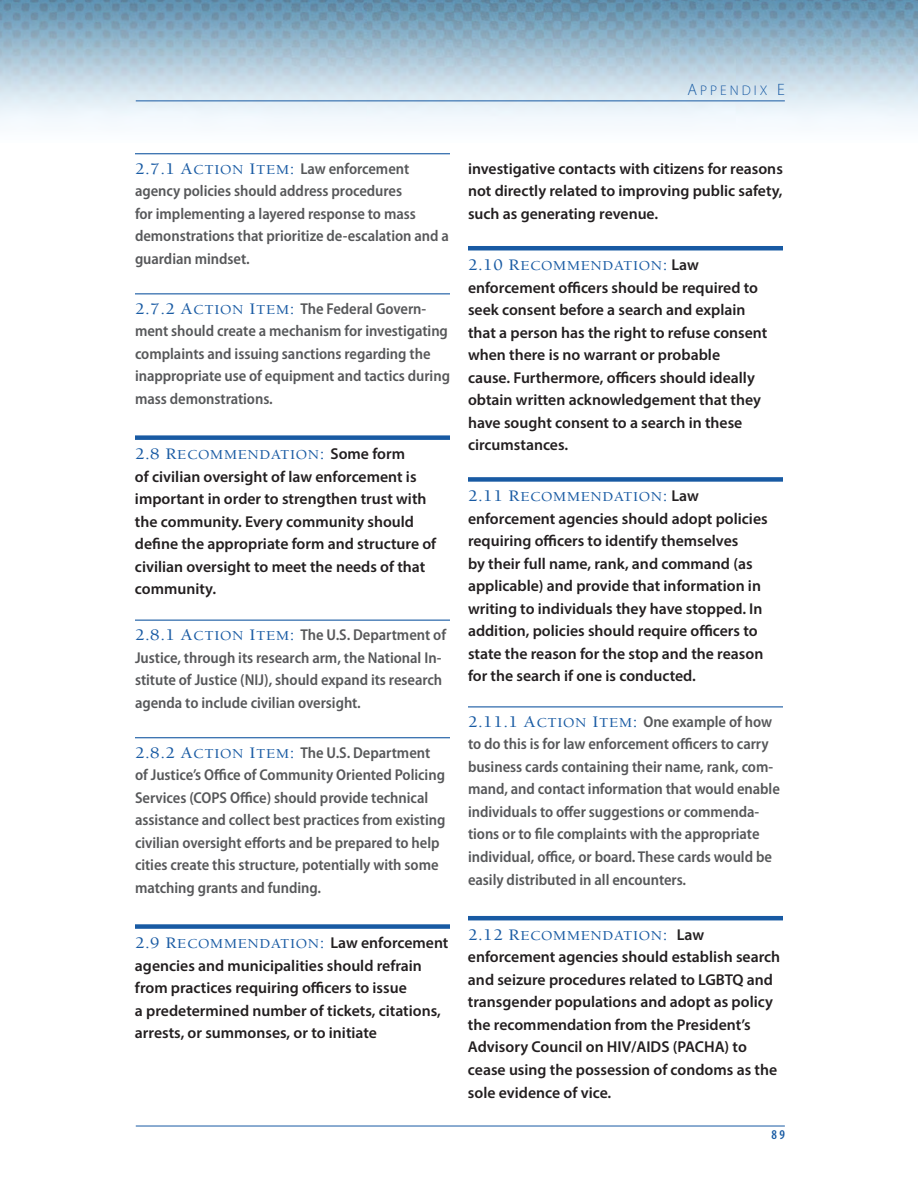
<style>
.page{position:relative;width:918px;height:1188px;background:#fff}
.page>*{position:absolute;margin:0;border:0;box-sizing:border-box;transform-origin:0 0}
.t1{font:600 15.75px/22.5px "Myriad Pro";color:#231f20}
.t2{font:600 semi-condensed 15.75px/22.5px "Myriad Pro";letter-spacing:-.005em;color:#57585a}
.t3{font:14.1px "Berkeley Std Medium SC850";letter-spacing:.04em;color:#185aa3;scale:1.1 1}
.t4{font:14.1px "Myriad Pro Light SC850";letter-spacing:.215em;color:#185aa3}
.t5{font:13.5px "Myriad Pro Semibold Cond SC850";color:#185aa3}
.s1{font-size:16.5px}
.s2{font-family:"Berkeley Std Medium SC850";font-weight:400;font-stretch:normal;font-size:16.5px;color:#185aa3}
.s3{font-family:"Berkeley Std Medium SC850";font-weight:400;font-stretch:normal;font-size:14.1px;color:#185aa3}
.s4{font-family:"Myriad Pro";font-weight:600;font-size:15.75px;color:#231f20}
.s5{font-family:"Berkeley Std Medium SC850";font-weight:400;font-size:16.5px;color:#185aa3}
.s6{font-family:"Berkeley Std Medium SC850";font-weight:400;font-size:14.1px;color:#185aa3}
</style>
<div class="page">
<img style="left:0;top:0;width:918px;height:124px">
<hr style="left:136px;top:1126px;width:649px;height:1px;background:#185aa3">
<hr style="left:136px;top:100px;width:649px;height:1px;background:#185aa3">
<hr style="left:135px;top:153px;width:315px;height:1px;background:#185aa3">
<hr style="left:135px;top:293px;width:315px;height:1px;background:#185aa3">
<div style="left:135px;top:435px;width:315px;height:5px;background:#185aa3"></div>
<hr style="left:135px;top:620px;width:315px;height:1px;background:#185aa3">
<hr style="left:135px;top:737px;width:315px;height:1px;background:#185aa3">
<div style="left:135px;top:924px;width:315px;height:5px;background:#185aa3"></div>
<hr style="left:468px;top:246px;width:315px;height:4px;background:#185aa3">
<div style="left:468px;top:477px;width:315px;height:5px;background:#185aa3"></div>
<hr style="left:468px;top:706px;width:315px;height:1px;background:#185aa3">
<hr style="left:468px;top:916px;width:315px;height:4px;background:#185aa3">
<p class="t4" style="left:687px;top:81px;width:97px"><span class="s1">A</span>PPENDIX <span class="s1">E</span></p>
<p class="t2" style="left:135px;top:157px;width:316px"><span class="s2">2.7.1 A</span><span class="s3">CTION</span> <span class="s2">I</span><span class="s3">TEM</span><span class="s2">:</span> Law enforcement agency policies should address procedures<br>for implementing a layered response to mass demonstrations that prioritize de-escalation and a guardian mindset.</p>
<p class="t2" style="left:135px;top:297px;width:317px"><span class="s2">2.7.2 A</span><span class="s3">CTION</span> <span class="s2">I</span><span class="s3">TEM</span><span class="s2">:</span> The Federal Govern&shy;ment should create a mechanism for investigating complaints and issuing sanctions regarding the inappropriate use of equipment and tactics during mass demonstrations.</p>
<p class="t3" style="left:135px;top:448px;width:247px"><span class="s1">2.8 R</span>ECOMMENDATION<span class="s1">:</span> <span class="s4">Some form</span></p>
<p class="t1" style="left:135px;top:465px;width:303px">of civilian oversight of law enforcement is important in order to strengthen trust with the community. Every community should define the appropriate form and structure of civilian oversight to meet the needs of that community.</p>
<p class="t2" style="left:135px;top:623px;width:313px"><span class="s2">2.8.1 A</span><span class="s3">CTION</span> <span class="s2">I</span><span class="s3">TEM</span><span class="s2">:</span> The U.S. Department of Justice, through its research arm, the National In&shy;stitute of Justice (NIJ), should expand its research agenda to include civilian oversight.</p>
<p class="t2" style="left:135px;top:741px;width:312px"><span class="s2">2.8.2 A</span><span class="s3">CTION</span> <span class="s2">I</span><span class="s3">TEM</span><span class="s2">:</span> The U.S. Department of Justice’s Office of Community Oriented Policing Services (COPS Office) should provide technical assistance and collect best practices from existing civilian oversight efforts and be prepared to help cities create this structure, potentially with some matching grants and funding.</p>
<p class="t1" style="left:135px;top:931px;width:315px"><span class="s5">2.9 R</span><span class="s6">ECOMMENDATION</span><span class="s5">:</span> Law enforcement agencies and municipalities should refrain from practices requiring officers to issue<br>a predetermined number of tickets, citations, arrests, or summonses, or to initiate</p>
<p class="t1" style="left:468px;top:157px;width:316px;text-align:justify">investigative contacts with citizens for reasons not directly related to improving public safety, such as generating revenue.</p>
<p class="t3" style="left:468px;top:258px;width:211px"><span class="s1">2.10 R</span>ECOMMENDATION<span class="s1">:</span> <span class="s4">Law</span></p>
<p class="t1" style="left:468px;top:276px;width:301px">enforcement officers should be required to seek consent before a search and explain that a person has the right to refuse consent when there is no warrant or probable<br>cause. Furthermore, officers should ideally obtain written acknowledgement that they have sought consent to a search in these circumstances.</p>
<p class="t3" style="left:468px;top:489px;width:211px"><span class="s1">2.11 R</span>ECOMMENDATION<span class="s1">:</span> <span class="s4">Law</span></p>
<p class="t1" style="left:468px;top:507px;width:301px">enforcement agencies should adopt policies requiring officers to identify themselves<br>by their full name, rank, and command (as applicable) and provide that information in writing to individuals they have stopped. In addition, policies should require officers to state the reason for the stop and the reason for the search if one is conducted.</p>
<p class="t2" style="left:468px;top:710px;width:313px"><span class="s2">2.11.1 A</span><span class="s3">CTION</span> <span class="s2">I</span><span class="s3">TEM</span><span class="s2">:</span> One example of how to do this is for law enforcement officers to carry business cards containing their name, rank, com&shy;mand, and contact information that would enable individuals to offer suggestions or commenda&shy;tions or to file complaints with the appropriate individual, office, or board. These cards would be easily distributed in all encounters.</p>
<p class="t3" style="left:468px;top:928px;width:216px"><span class="s1">2.12 R</span>ECOMMENDATION<span class="s1">:</span> <span class="s4">Law</span></p>
<p class="t1" style="left:468px;top:946px;width:314px">enforcement agencies should establish search and seizure procedures related to LGBTQ and transgender populations and adopt as policy the recommendation from the President’s Advisory Council on HIV/AIDS (PACHA) to cease using the possession of condoms as the sole evidence of vice.</p>
<p class="t5" style="left:771px;top:1126px;width:15px">89</p>
</div>
